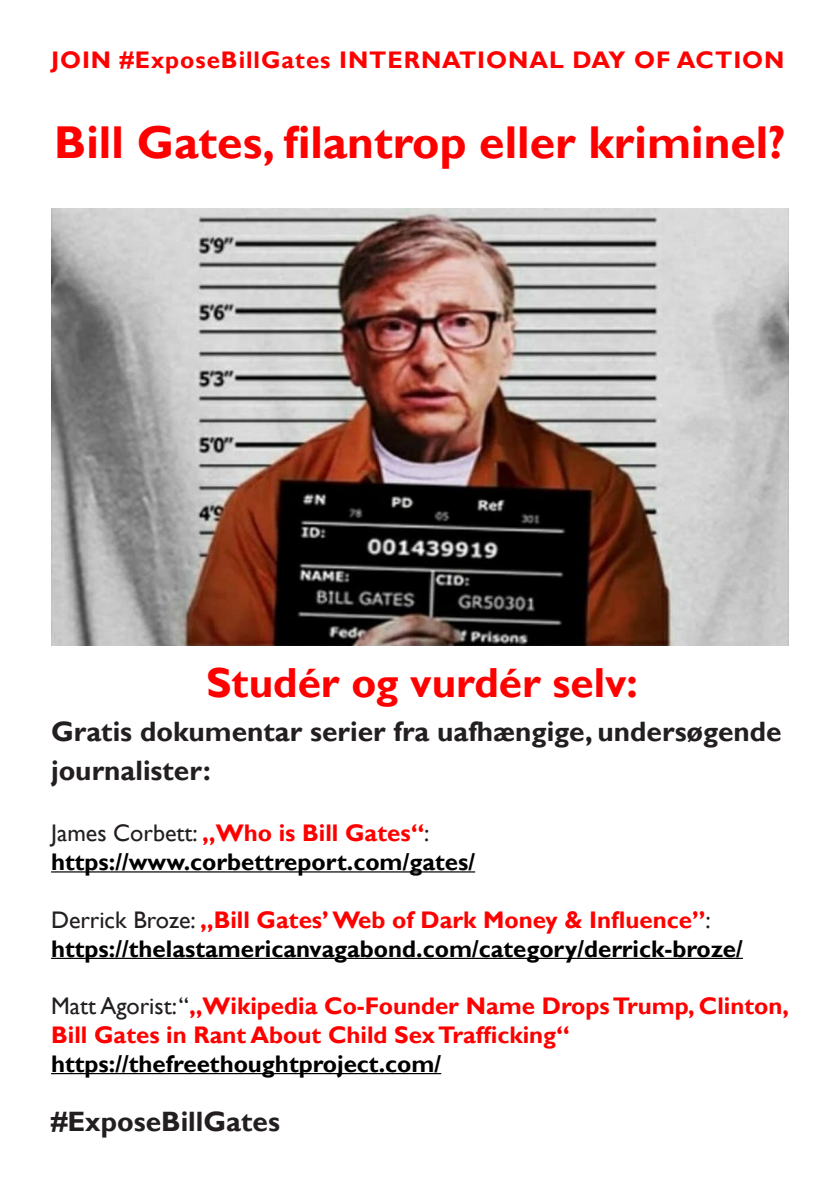
<style>
.page{position:relative;width:840px;height:1191px;background:#fff}
.page>*{position:absolute;margin:0;border:0;box-sizing:border-box;transform-origin:0 0}
.t1{font:700 46px "Gill Sans";color:#f00}
.t2{font:700 42px "Gill Sans";color:#f00}
.t3{font:700 28px/38.4px "Gill Sans";color:#231f20}
.titler{font:700 24px/28.8px "Gill Sans";color:#f00}
.t4{font:700 24px "Gill Sans";color:#000}
.titler-2{font:700 24px "Gill Sans";letter-spacing:.04em;color:#f00}
.s1{font-weight:400;color:#231f20}
.s2{color:#000001}
</style>
<div class="page">
<hr style="left:51px;top:871px;width:424px;height:1px;background:#000">
<hr style="left:51px;top:957px;width:691px;height:2px;background:#000">
<hr style="left:51px;top:1073px;width:390px;height:1px;background:#000001">
<img style="left:51px;top:208px;width:737px;height:437px">
<p class="titler-2" style="left:51px;top:46px;width:734px">JOIN #ExposeBillGates INTERNATIONAL DAY OF ACTION</p>
<p class="t1" style="left:54px;top:115px;width:732px">Bill Gates, filantrop eller kriminel?</p>
<p class="t2" style="left:206px;top:657px;width:433px">Studér og vurdér selv:</p>
<p class="t3" style="left:51px;top:713px;width:731px">Gratis dokumentar serier fra uafhængige, undersøgende journalister:</p>
<p class="titler" style="left:51px;top:819px;width:379px"><span class="s1">James Corbett:</span> „Who is Bill Gates“<span class="s1">:</span></p>
<p class="t4" style="left:51px;top:847px;width:425px">https://www.corbettreport.com/gates/</p>
<p class="titler" style="left:51px;top:906px;width:660px"><span class="s1">Derrick Broze:</span> „Bill Gates’ Web of Dark Money &amp; Influence”<span class="s1">:</span></p>
<p class="t4" style="left:51px;top:934px;width:693px">https://thelastamericanvagabond.com/category/derrick-broze/</p>
<p class="titler" style="left:51px;top:992px;width:739px"><span class="s1">Matt Agorist: “</span>„Wikipedia Co-Founder Name Drops Trump, Clinton,<br>Bill Gates in Rant About Child Sex Trafficking“ <span class="s2">https://thefreethoughtproject.com/</span></p>
<p class="t3" style="left:51px;top:1103px;width:230px">#ExposeBillGates</p>
</div>
